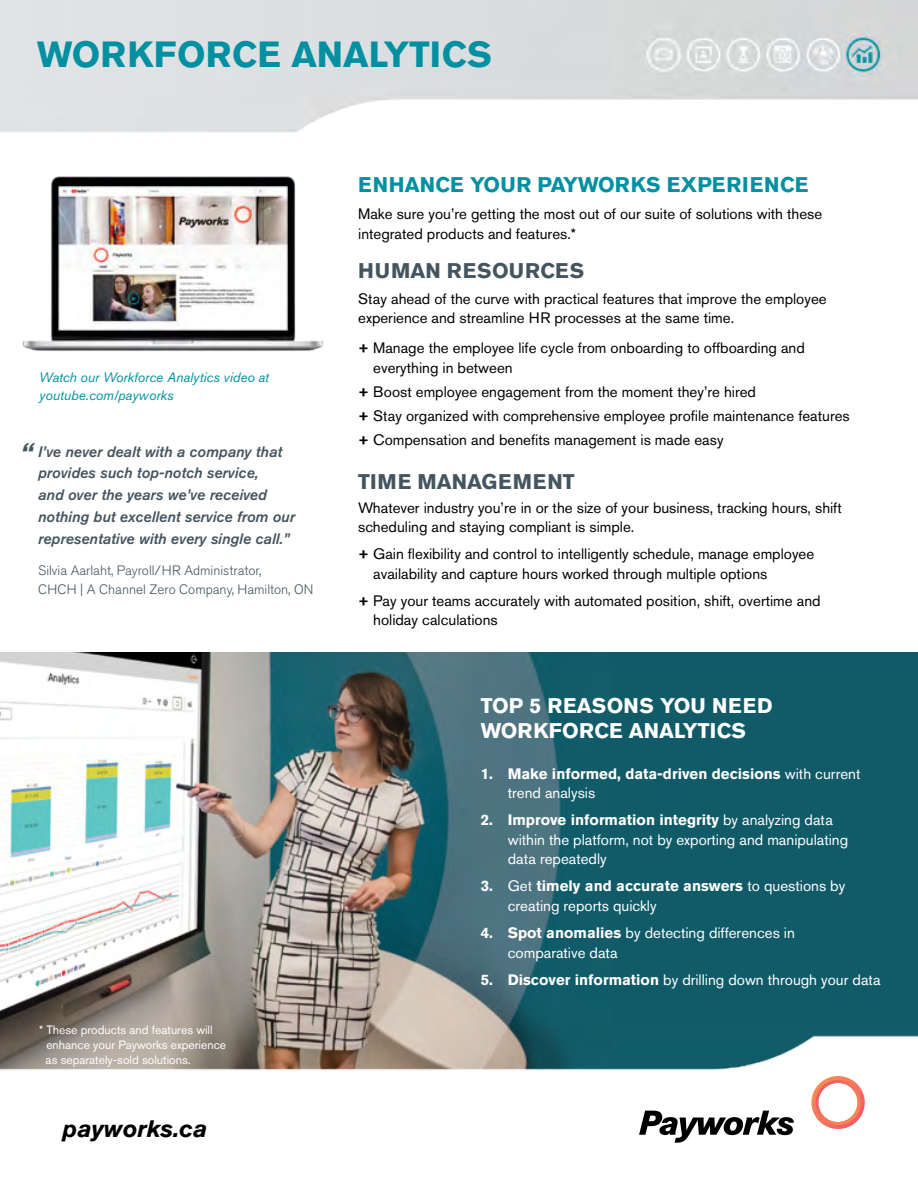
<style>
.page{position:relative;width:918px;height:1188px;background:#fff}
.page>*{position:absolute;margin:0;border:0;box-sizing:border-box;transform-origin:0 0}
.t1{font:700 36.15px "Akzidenz Grotesk BE";color:#0090a1}
.t2{font:italic 700 25.65px "Akzidenz Grotesk BE";color:#455560}
.t3{font:italic 700 23.7px "Akzidenz Grotesk BE";color:#000}
.t4{font:700 21px/25.3px "Akzidenz Grotesk BE";color:#fff}
.t5{font:700 21px "Akzidenz Grotesk BE";letter-spacing:.02em;color:#0090a1}
.t6{font:700 21px "Akzidenz Grotesk BE";letter-spacing:.03em;color:#455560}
.t7{font:15px/19.5px "Akzidenz Grotesk BE";color:#000}
.t8{font:15px/19.5px "Akzidenz Grotesk BE";color:#fff}
.t9{font:italic 500 15px/21.8px "Akzidenz Grotesk BE";color:#455560}
.t10{font:700 15px/19.5px "Akzidenz Grotesk BE";color:#fff}
.t11{font:300 13.5px/18.8px "Akzidenz Grotesk BE";color:#455560}
.t12{font:italic 13.5px/18px "Akzidenz Grotesk BE";color:#0090a1}
.t13{font:12px/15px "Akzidenz Grotesk BE";color:#fff}
.s1{font-weight:500}
.s2{font-weight:400}
.s3{font-weight:700}
</style>
<div class="page">
<img style="left:0;top:0;width:918px;height:133px">
<img style="left:0;top:652px;width:918px;height:371px">
<img style="left:22px;top:176px;width:301px;height:175px">
<img style="left:0;top:1023px;width:918px;height:88px">
<svg style="left:639px;top:1111px;width:155px;height:32px"></svg>
<svg style="left:808px;top:1076px;width:69px;height:53px"></svg>
<h1 class="t1" style="left:37px;top:33px;width:456px">WORKFORCE ANALYTICS</h1>
<p class="t12" style="left:39px;top:368px;width:231px">Watch our Workforce Analytics video at youtube.com/payworks</p>
<h2 class="t2" style="left:21px;top:437px;width:14px">“</h2>
<p class="t9" style="left:38px;top:440px;width:258px">I’ve never dealt with a company that provides such top-notch service,<br>and over the years we’ve received nothing but excellent service from our representative with every single call.”</p>
<p class="t11" style="left:38px;top:561px;width:277px">Silvia Aarlaht, Payroll/HR Administrator,<br>CHCH | A Channel Zero Company, Hamilton, ON</p>
<p class="t13" style="left:46px;top:1022px;width:182px;text-indent:-7px">* These products and features will enhance your Payworks experience as separately-sold solutions.</p>
<h3 class="t3" style="left:63px;top:1114px;width:146px">payworks.ca</h3>
<h3 class="t5" style="left:358px;top:172px;width:452px">ENHANCE YOUR PAYWORKS EXPERIENCE</h3>
<p class="t7" style="left:358px;top:204px;width:466px">Make sure you’re getting the most out of our suite of solutions with these integrated products and features.*</p>
<h3 class="t6" style="left:358px;top:259px;width:227px">HUMAN RESOURCES</h3>
<p class="t7" style="left:358px;top:289px;width:470px">Stay ahead of the curve with practical features that improve the employee experience and streamline HR processes at the same time.</p>
<p class="t7" style="left:373px;top:338px;width:433px;text-indent:-15px"><span class="s1">+</span> Manage the employee life cycle from onboarding to offboarding and everything in between</p>
<p class="t7" style="left:358px;top:380px;width:493px;line-height:24.2px"><span class="s1">+</span> Boost employee engagement from the moment they’re hired<br><span class="s1">+</span> Stay organized with comprehensive employee profile maintenance features <span class="s1">+</span> Compensation and benefits management is made easy</p>
<h3 class="t6" style="left:358px;top:469px;width:218px">TIME MANAGEMENT</h3>
<p class="t7" style="left:358px;top:498px;width:485px">Whatever industry you’re in or the size of your business, tracking hours, shift scheduling and staying compliant is simple.</p>
<p class="t7" style="left:373px;top:544px;width:443px;text-indent:-15px"><span class="s1">+</span> Gain flexibility and control to intelligently schedule, manage employee availability and capture hours worked through multiple options</p>
<p class="t7" style="left:373px;top:591px;width:449px;text-indent:-15px"><span class="s1">+</span> Pay your teams accurately with automated position, shift, overtime and holiday calculations</p>
<h3 class="t4" style="left:481px;top:693px;width:293px">TOP 5 REASONS YOU NEED<br>WORKFORCE ANALYTICS</h3>
<p class="t10" style="left:508px;top:764px;width:354px;text-indent:-27px">1. Make informed, data-driven decisions <span class="s2">with current trend analysis</span></p>
<p class="t8" style="left:508px;top:810px;width:342px;text-indent:-27px"><span class="s3">2. Improve information integrity</span> by analyzing data within the platform, not by exporting and manipulating data repeatedly</p>
<p class="t8" style="left:508px;top:876px;width:339px;text-indent:-27px"><span class="s3">3.</span> Get <span class="s3">timely and accurate answers</span> to questions by creating reports quickly</p>
<p class="t8" style="left:508px;top:923px;width:289px;text-indent:-27px"><span class="s3">4. Spot anomalies</span> by detecting differences in comparative data</p>
<p class="t8" style="left:481px;top:970px;width:402px"><span class="s3">5. Discover information</span> by drilling down through your data</p>
</div>
